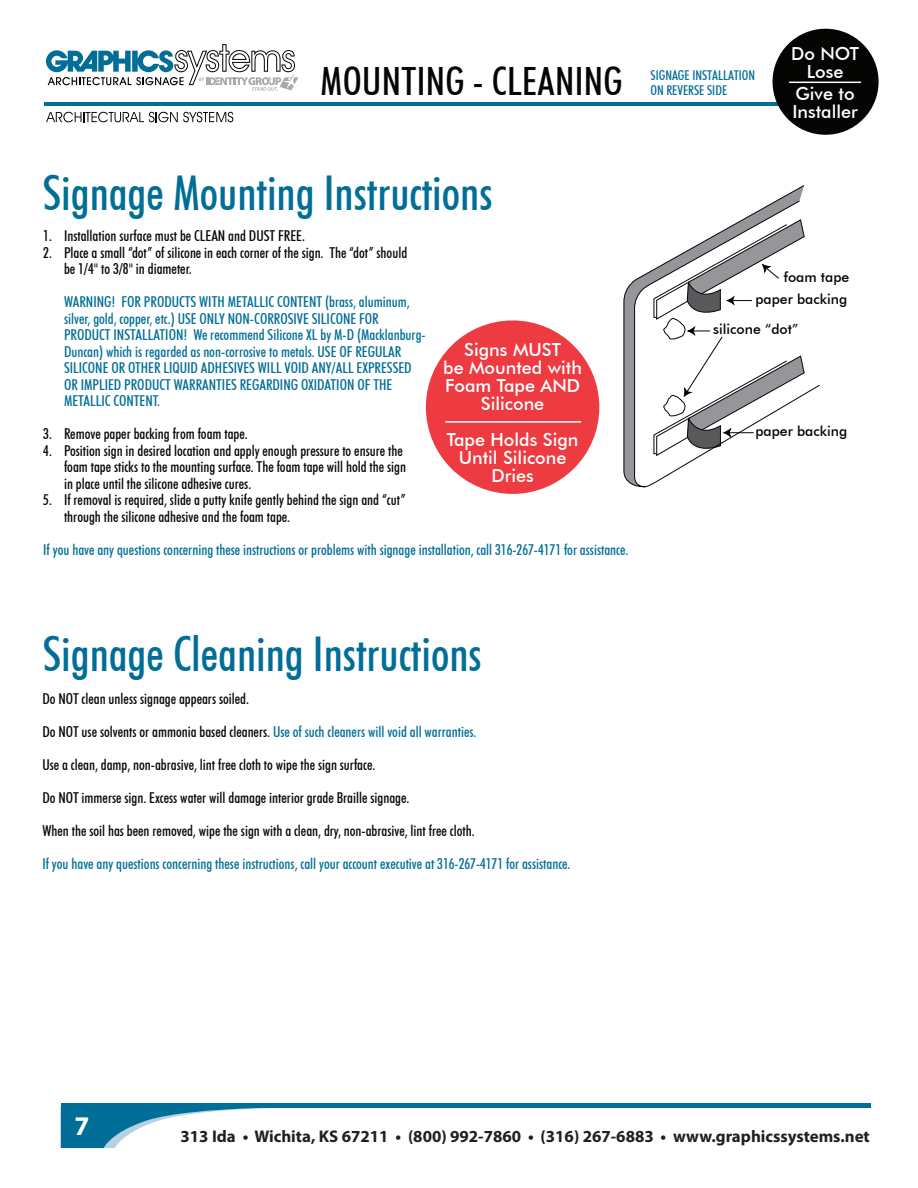
<style>
.page{position:relative;width:918px;height:1188px;background:#fff}
.page>*{position:absolute;margin:0;border:0;box-sizing:border-box;transform-origin:0 0}
.t1{font:500 condensed 48px "Futura BT";color:#006e96}
.t2{font:500 condensed 39px "Futura BT";letter-spacing:.01em;color:#050504}
.t3{font:700 27px "Myriad Pro";color:#fff}
.t4{font:500 18px/18px "Futura BT";color:#fff;text-align:center}
.t5{font:700 16.95px "Myriad Pro";color:#231f20}
.t6{font:500 condensed 15px/16.5px "Futura BT";color:#050504}
.t7{font:500 condensed 15px/16.5px "Futura BT";color:#006e96}
.t8{font:500 14.1px/21.6px "Futura BT";color:#050504;text-align:right}
.t9{font:500 condensed 13.5px/14.2px "Futura BT";color:#006e96}
.s1{color:#006e96}
</style>
<div class="page">
<svg style="left:46px;top:112px;width:187px;height:10px"></svg>
<hr style="left:44px;top:102px;width:807px;height:4px;background:#006e96">
<div style="left:773px;top:29px;width:106px;height:106px;background:#050504;border-radius:50%"></div>
<hr style="left:789px;top:82px;width:72px;height:1px;background:#fff">
<div style="left:426px;top:320px;width:173px;height:174px;background:#ee3a41;border-radius:50%"></div>
<hr style="left:445px;top:421px;width:136px;height:2px;background:#fff">
<svg style="left:623px;top:185px;width:182px;height:302px"></svg>
<svg style="left:644px;top:219px;width:176px;height:269px"></svg>
<svg style="left:61px;top:1108px;width:209px;height:40px"></svg>
<hr style="left:61px;top:1104px;width:810px;height:4px;background:#006e96">
<svg style="left:46px;top:44px;width:252px;height:47px"></svg>
<h2 class="t2" style="left:321px;top:57px;width:304px">MOUNTING - CLEANING</h2>
<p class="t9" style="left:651px;top:68px;width:106px">SIGNAGE INSTALLATION<br>ON REVERSE SIDE</p>
<h1 class="t1" style="left:43px;top:164px;width:451px">Signage Mounting Instructions</h1>
<p class="t4" style="left:791px;top:44px;width:69px">Do NOT<br>Lose</p>
<p class="t4" style="left:792px;top:85px;width:67px;text-align:left">Give to<br>Installer</p>
<p class="t6" style="left:43px;top:227px;width:263px">1. Installation surface must be CLEAN and DUST FREE.</p>
<p class="t6" style="left:64px;top:244px;width:345px;text-indent:-21px">2. Place a small “dot” of silicone in each corner of the sign. The “dot” should be 1/4" to 3/8" in diameter.</p>
<p class="t7" style="left:64px;top:293px;width:363px">WARNING! FOR PRODUCTS WITH METALLIC CONTENT (brass, aluminum, silver, gold, copper, etc.) USE ONLY NON-CORROSIVE SILICONE FOR PRODUCT INSTALLATION! We recommend Silicone XL by M-D (Macklanburg-Duncan) which is regarded as non-corrosive to metals. USE OF REGULAR SILICONE OR OTHER LIQUID ADHESIVES WILL VOID ANY/ALL EXPRESSED OR IMPLIED PRODUCT WARRANTIES REGARDING OXIDATION OF THE METALLIC CONTENT.</p>
<p class="t6" style="left:43px;top:425px;width:206px">3. Remove paper backing from foam tape.</p>
<p class="t6" style="left:64px;top:442px;width:344px;text-indent:-21px">4. Position sign in desired location and apply enough pressure to ensure the foam tape sticks to the mounting surface. The foam tape will hold the sign in place until the silicone adhesive cures.</p>
<p class="t6" style="left:64px;top:491px;width:343px;text-indent:-21px">5. If removal is required, slide a putty knife gently behind the sign and “cut” through the silicone adhesive and the foam tape.</p>
<p class="t7" style="left:43px;top:541px;width:587px">If you have any questions concerning these instructions or problems with signage installation, call 316-267-4171 for assistance.</p>
<p class="t4" style="left:443px;top:340px;width:140px">Signs MUST<br>be Mounted with<br>Foam Tape AND<br>Silicone</p>
<p class="t4" style="left:447px;top:430px;width:133px">Tape Holds Sign<br>Until Silicone<br>Dries</p>
<h1 class="t1" style="left:43px;top:624px;width:440px">Signage Cleaning Instructions</h1>
<p class="t6" style="left:42px;top:690px;width:208px">Do NOT clean unless signage appears soiled.</p>
<p class="t6" style="left:42px;top:723px;width:436px">Do NOT use solvents or ammonia based cleaners. <span class="s1">Use of such cleaners will void all warranties.</span></p>
<p class="t6" style="left:42px;top:756px;width:334px">Use a clean, damp, non-abrasive, lint free cloth to wipe the sign surface.</p>
<p class="t6" style="left:42px;top:789px;width:369px">Do NOT immerse sign. Excess water will damage interior grade Braille signage.</p>
<p class="t6" style="left:42px;top:822px;width:434px">When the soil has been removed, wipe the sign with a clean, dry, non-abrasive, lint free cloth.</p>
<p class="t7" style="left:42px;top:855px;width:530px">If you have any questions concerning these instructions, call your account executive at 316-267-4171 for assistance.</p>
<p class="t8" style="left:755px;top:266px;width:95px">foam tape paper backing</p>
<p class="t8" style="left:713px;top:318px;width:86px">silicone “dot”</p>
<p class="t8" style="left:755px;top:420px;width:93px">paper backing</p>
<h3 class="t3" style="left:75px;top:1108px;width:16px">7</h3>
<p class="t5" style="left:181px;top:1125px;width:691px">313 Ida • Wichita, KS 67211 • (800) 992-7860 • (316) 267-6883 • www.graphicssystems.net</p>
</div>
